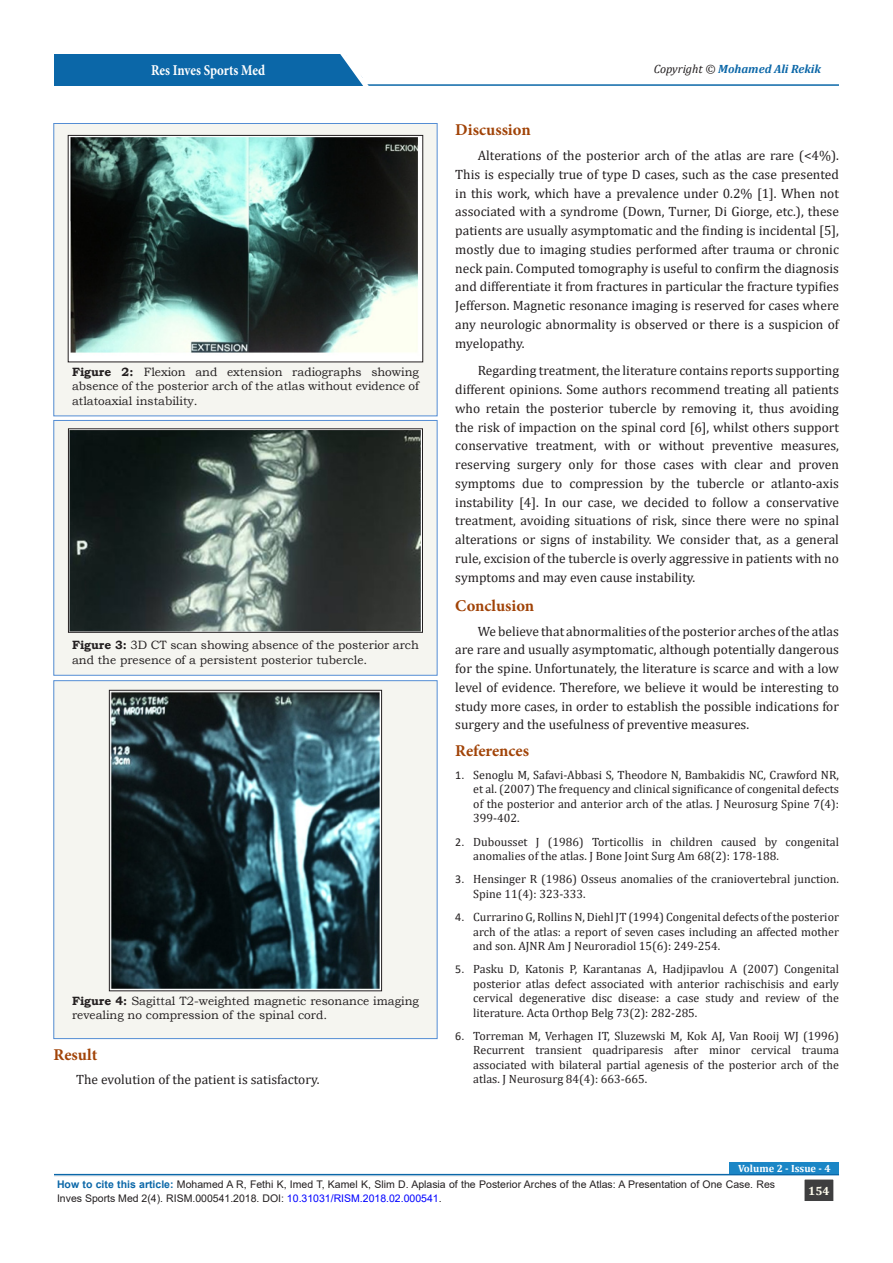
<style>
.page{position:relative;width:893px;height:1263px;background:#fff}
.page>*{position:absolute;margin:0;border:0;box-sizing:border-box;transform-origin:0 0}
.t1{font:700 16.5px "Minion Pro";color:#a14307}
.t2{font:700 15px "Minion Pro";letter-spacing:-.005em;color:#fff;scale:.86 1}
.t3{font:13.5px/18.8px "Cambria";color:#231f20;text-align:justify}
.t4{font:12px/14.4px "Cambria";color:#231f20;text-align:justify}
.t5{font:12px/14.4px "Bookman Old Style";color:#231f20}
.t6{font:italic 700 12px "Cambria";color:#0b67a8}
.t7{font:700 12px "Cambria";color:#fffdee}
.t8{font:10.5px/13.5px "Arial";color:#231f20}
.t9{font:700 10.5px "Cambria";color:#fff}
.s1{font-weight:400;color:#231f20}
.s2{font-weight:700}
.s3{font-family:"Calibri"}
.s4{font-weight:700;color:#0b67a8}
.s5{color:#00f}
</style>
<div class="page">
<hr style="left:206px;top:84px;width:633px;height:2px;background:#0b67a8">
<div style="left:54px;top:54px;width:308px;height:32px;background:#0b67a8"></div>
<svg style="left:340px;top:54px;width:34px;height:32px"></svg>
<hr style="left:54px;top:1174px;width:785px;height:1px;background:#0b67a8">
<hr style="left:54px;top:1176px;width:615px;height:1px;background:#f0f0f0">
<div style="left:804px;top:1179px;width:30px;height:22px;background:#3e3e3f"></div>
<div style="left:804px;top:1179px;width:30px;height:23px;border:1px solid #fff"></div>
<div style="left:730px;top:1162px;width:109px;height:12px;background:#1b86c6"></div>
<div style="left:54px;top:123px;width:383px;height:293px;background:#f5f5f0"></div>
<img style="left:70px;top:137px;width:351px;height:223px">
<div style="left:68px;top:135px;width:355px;height:227px;border:1px solid #231f20"></div>
<div style="left:54px;top:420px;width:383px;height:255px;background:#f5f5f0"></div>
<div style="left:54px;top:420px;width:383px;height:255px;border:1px solid #548dd4"></div>
<img style="left:70px;top:431px;width:351px;height:199px">
<div style="left:68px;top:429px;width:355px;height:203px;border:1px solid #231f20"></div>
<div style="left:54px;top:681px;width:383px;height:357px;background:#f5f5f0"></div>
<div style="left:54px;top:680px;width:383px;height:359px;border:1px solid #548dd4"></div>
<img style="left:111px;top:692px;width:269px;height:297px">
<div style="left:109px;top:690px;width:273px;height:301px;border:1px solid #231f20"></div>
<p class="t2" style="left:151px;top:60px;width:134px">Res Inves Sports Med</p>
<p class="t6" style="left:654px;top:60px;width:169px"><span class="s1">Copyright ©</span> Mohamed Ali Rekik</p>
<p class="t5" style="left:72px;top:364px;width:348px;text-align:justify"><span class="s2">Figure 2:</span> Flexion and extension radiographs showing absence of the posterior arch of the atlas without evidence of atlatoaxial instability.</p>
<p class="t5" style="left:72px;top:638px;width:348px"><span class="s2">Figure 3:</span> 3D CT scan showing absence of the posterior arch and the presence of a persistent posterior tubercle.</p>
<p class="t5" style="left:72px;top:994px;width:348px"><span class="s2">Figure 4:</span> Sagittal T2-weighted magnetic resonance imaging revealing no compression of the spinal cord.</p>
<p class="t1" style="left:54px;top:1043px;width:45px">Result</p>
<p class="t3" style="left:76px;top:1070px;width:245px">The evolution of the patient is satisfactory.</p>
<p class="t1" style="left:455px;top:118px;width:77px">Discussion</p>
<p class="t3" style="left:455px;top:146px;width:385px;text-indent:22px">Alterations of the posterior arch of the atlas are rare (&lt;4%).<br>This is especially true of type D cases, such as the case presented in this work, which have a prevalence under 0.2% [1]. When not associated with a syndrome (Down, Turner, Di Giorge, etc.), these patients are usually asymptomatic and the finding is incidental [5], mostly due to imaging studies performed after trauma or chronic neck pain. Computed tomography is useful to confirm the diagnosis and differentiate it from fractures in particular the fracture typifies Jefferson. Magnetic resonance imaging is reserved for cases where any neurologic abnormality is observed or there is a suspicion of myelopathy.</p>
<p class="t3" style="left:455px;top:361px;width:385px;text-indent:22px">Regarding treatment, the literature contains reports supporting different opinions. Some authors recommend treating all patients who retain the posterior tubercle by removing it, thus avoiding the risk of impaction on the spinal cord [6], whilst others support conservative treatment, with or without preventive measures, reserving surgery only for those cases with clear and proven symptoms due to compression by the tubercle or atlanto-axis instability [4]. In our case, we decided to follow a conservative treatment, avoiding situations of risk, since there were no spinal alterations or signs of instability. We consider that, as a general rule, excision of the tubercle is overly aggressive in patients with no symptoms and may even cause instability.</p>
<p class="t1" style="left:455px;top:594px;width:81px">Conclusion</p>
<p class="t3" style="left:455px;top:622px;width:385px;text-indent:22px">We believe that abnormalities of the posterior arches of the atlas are rare and usually asymptomatic, although potentially dangerous for the spine. Unfortunately, the literature is scarce and with a low level of evidence. Therefore, we believe it would be interesting to study more cases, in order to establish the possible indications for surgery and the usefulness of preventive measures.</p>
<p class="t1" style="left:455px;top:739px;width:75px">References</p>
<p class="t4" style="left:473px;top:768px;width:367px;text-indent:-18px"><span class="s3">1.</span> Senoglu M, Safavi-Abbasi S, Theodore N, Bambakidis NC, Crawford NR, et al. (2007) The frequency and clinical significance of congenital defects of the posterior and anterior arch of the atlas. J Neurosurg Spine 7(4):<br>399-402.</p>
<p class="t4" style="left:473px;top:834px;width:367px;text-indent:-18px"><span class="s3">2.</span> Dubousset J (1986) Torticollis in children caused by congenital anomalies of the atlas. J Bone Joint Surg Am 68(2): 178-188.</p>
<p class="t4" style="left:473px;top:872px;width:367px;text-indent:-18px"><span class="s3">3.</span> Hensinger R (1986) Osseus anomalies of the craniovertebral junction.<br>Spine 11(4): 323-333.</p>
<p class="t4" style="left:473px;top:910px;width:367px;text-indent:-18px"><span class="s3">4.</span> Currarino G, Rollins N, Diehl JT (1994) Congenital defects of the posterior arch of the atlas: a report of seven cases including an affected mother and son. AJNR Am J Neuroradiol 15(6): 249-254.</p>
<p class="t4" style="left:473px;top:962px;width:367px;text-indent:-18px"><span class="s3">5.</span> Pasku D, Katonis P, Karantanas A, Hadjipavlou A (2007) Congenital posterior atlas defect associated with anterior rachischisis and early cervical degenerative disc disease: a case study and review of the literature. Acta Orthop Belg 73(2): 282-285.</p>
<p class="t4" style="left:473px;top:1029px;width:367px;text-indent:-18px"><span class="s3">6.</span> Torreman M, Verhagen IT, Sluzewski M, Kok AJ, Van Rooij WJ (1996)<br>Recurrent transient quadriparesis after minor cervical trauma associated with bilateral partial agenesis of the posterior arch of the atlas. J Neurosurg 84(4): 663-665.</p>
<p class="t9" style="left:738px;top:1161px;width:94px">Volume 2 - Issue - 4</p>
<p class="t8" style="left:57px;top:1177px;width:720px"><span class="s4">How to cite this article:</span> Mohamed A R, Fethi K, Imed T, Kamel K, Slim D. Aplasia of the Posterior Arches of the Atlas: A Presentation of One Case. Res<br>Inves Sports Med 2(4). RISM.000541.2018. DOI: <span class="s5">10.31031/RISM.2018.02.000541</span>.</p>
<p class="t7" style="left:808px;top:1182px;width:23px">154</p>
</div>
